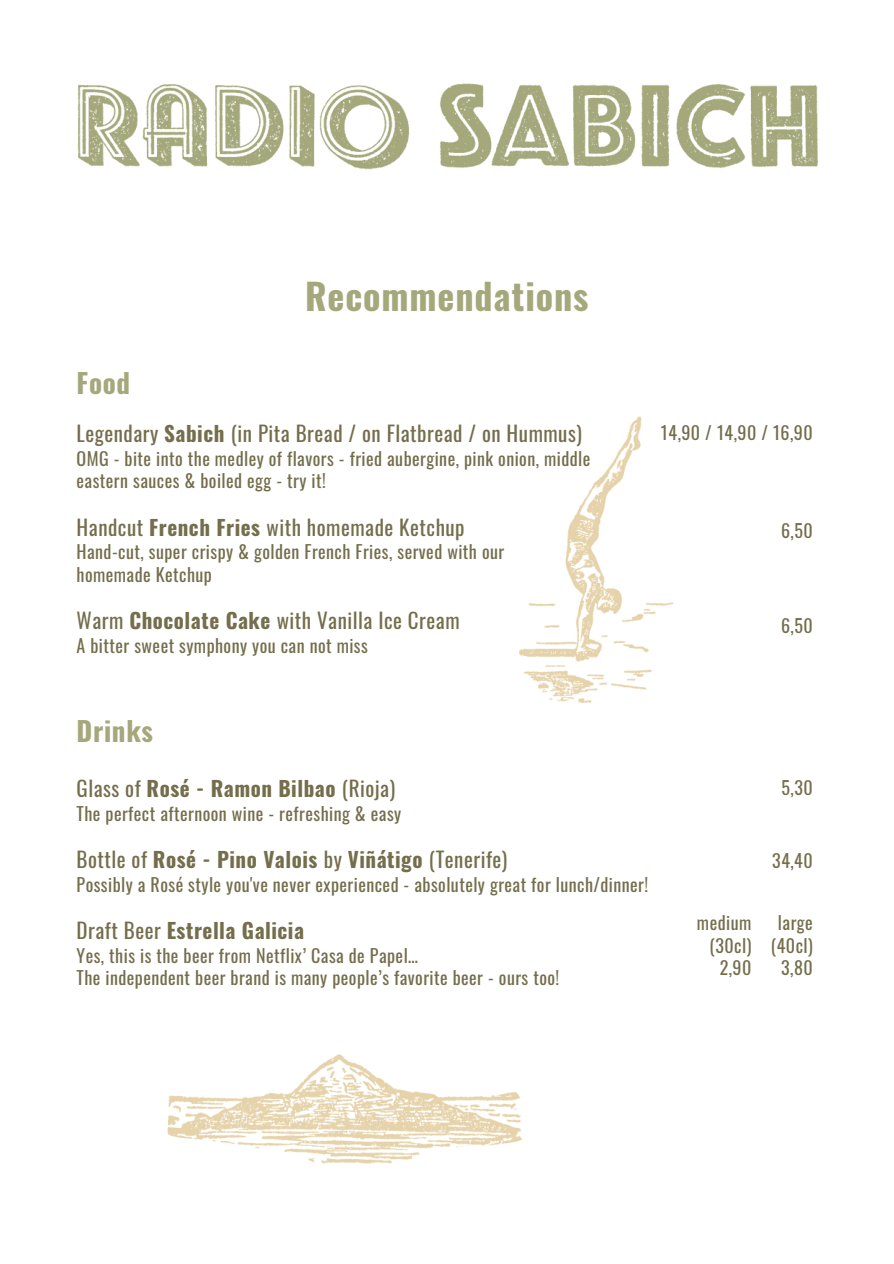
<style>
.page{position:relative;width:894px;height:1264px;background:#fff}
.page>*{position:absolute;margin:0;border:0;box-sizing:border-box;transform-origin:0 0}
.t1{font:700 36px "Oswald";letter-spacing:.025em;color:#a4a87b}
.t2{font:700 27px "Oswald";letter-spacing:.025em;color:#a4a87b}
.t3{font:21px "Oswald";letter-spacing:.025em;color:#746e4c}
.t4{font:700 21px "Oswald";letter-spacing:.025em;color:#746e4c}
.t5{font:18px/22.5px "Oswald";letter-spacing:.025em;color:#746e4c}
.s1{font-weight:700}
.s2{font-weight:400}
</style>
<div class="page">
<img style="left:440px;top:83px;width:378px;height:85px">
<img style="left:78px;top:84px;width:331px;height:86px">
<img style="left:519px;top:416px;width:155px;height:286px">
<img style="left:167px;top:1054px;width:356px;height:110px">
<p class="t2" style="left:77px;top:361px;width:55px">Food</p>
<p class="t1" style="left:305px;top:268px;width:285px">Recommendations</p>
<p class="t3" style="left:77px;top:417px;width:506px">Legendary <span class="s1">Sabich</span> (in Pita Bread / on Flatbread / on Hummus)</p>
<p class="t5" style="left:77px;top:446px;width:515px">OMG - bite into the medley of flavors - fried aubergine, pink onion, middle eastern sauces &amp; boiled egg - try it!</p>
<h1 class="t3" style="left:77px;top:510px;width:389px">Handcut <span class="s1">French Fries</span> with homemade Ketchup</h1>
<h2 class="t5" style="left:77px;top:540px;width:429px">Hand-cut, super crispy &amp; golden French Fries, served with our</h2>
<p class="t5" style="left:77px;top:562px;width:137px">homemade Ketchup</p>
<p class="t3" style="left:77px;top:604px;width:384px">Warm <span class="s1">Chocolate Cake</span> with Vanilla Ice Cream</p>
<p class="t5" style="left:77px;top:633px;width:293px">A bitter sweet symphony you can not miss</p>
<h2 class="t5" style="left:660px;top:420px;width:153px">14,90 / 14,90 / 16,90</h2>
<p class="t5" style="left:780px;top:519px;width:33px">6,50</p>
<p class="t5" style="left:780px;top:613px;width:33px">6,50</p>
<p class="t2" style="left:77px;top:709px;width:78px">Drinks</p>
<p class="t4" style="left:77px;top:772px;width:320px"><span class="s2">Glass of</span> Rosé - Ramon Bilbao <span class="s2">(Rioja)</span></p>
<p class="t5" style="left:77px;top:801px;width:326px">The perfect afternoon wine - refreshing &amp; easy</p>
<p class="t4" style="left:77px;top:843px;width:432px"><span class="s2">Bottle of</span> Rosé - Pino Valois <span class="s2">by</span> Viñátigo <span class="s2">(Tenerife)</span></p>
<p class="t5" style="left:77px;top:872px;width:573px">Possibly a Rosé style you've never experienced - absolutely great for lunch/dinner!</p>
<p class="t4" style="left:77px;top:914px;width:229px"><span class="s2">Draft Beer</span> Estrella Galicia</p>
<p class="t5" style="left:77px;top:943px;width:343px">Yes, this is the beer from Netflix’ Casa de Papel…</p>
<p class="t5" style="left:77px;top:965px;width:484px">The independent beer brand is many people’s favorite beer - ours too!</p>
<p class="t5" style="left:781px;top:775px;width:33px">5,30</p>
<p class="t5" style="left:696px;top:911px;width:56px">medium</p>
<p class="t5" style="left:709px;top:933px;width:43px">(30cl)</p>
<p class="t5" style="left:719px;top:956px;width:33px">2,90</p>
<p class="t5" style="left:772px;top:848px;width:42px">34,40</p>
<p class="t5" style="left:770px;top:911px;width:43px;text-align:center">large (40cl)</p>
<p class="t5" style="left:781px;top:956px;width:33px">3,80</p>
</div>
